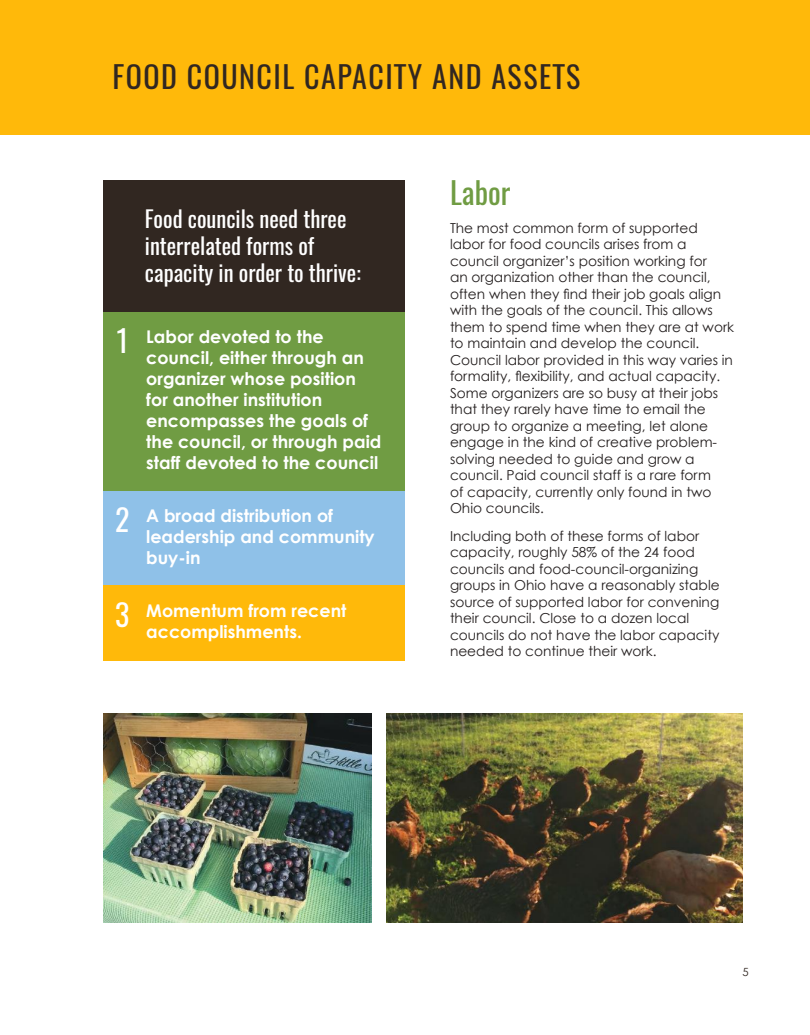
<style>
.page{position:relative;width:810px;height:1035px;background:#fff}
.page>*{position:absolute;margin:0;border:0;box-sizing:border-box;transform-origin:0 0}
.t1{font:30px "Oswald";letter-spacing:.05em;color:#312721}
.t2{font:30px "Oswald";color:#709c43}
.t3{font:30px "Oswald";color:#fff}
.t4{font:22.5px/27px "Oswald";color:#fff}
.t5{font:700 17.5px/21px "Century Gothic";color:#fff}
.t6{font:13.75px/16.5px "Century Gothic";color:#241f1f}
.t7{font:11.25px "Century Gothic";color:#312721}
</style>
<div class="page">
<div style="left:104px;top:490px;width:301px;height:95px;background:#8fc1e8"></div>
<div style="left:104px;top:311px;width:301px;height:179px;background:#709c43"></div>
<div style="left:104px;top:585px;width:301px;height:76px;background:#ffb90a"></div>
<div style="left:104px;top:180px;width:301px;height:131px;background:#312721"></div>
<div style="left:0;top:0;width:810px;height:135px;background:#ffb90a"></div>
<img style="left:386px;top:714px;width:356px;height:208px">
<img style="left:104px;top:714px;width:267px;height:208px">
<h1 class="t1" style="left:112px;top:53px;width:469px">FOOD COUNCIL CAPACITY AND ASSETS</h1>
<h1 class="t3" style="left:115px;top:318px;width:16px">1</h1>
<h1 class="t3" style="left:115px;top:496px;width:16px">2</h1>
<h1 class="t3" style="left:115px;top:591px;width:16px">3</h1>
<h2 class="t4" style="left:145px;top:204px;width:217px">Food councils need three interrelated forms of capacity in order to thrive:</h2>
<p class="t5" style="left:146px;top:325px;width:237px">Labor devoted to the council, either through an organizer whose position for another institution encompasses the goals of the council, or through paid staff devoted to the council</p>
<p class="t5" style="left:146px;top:504px;width:230px">A broad distribution of leadership and community buy-in</p>
<p class="t5" style="left:146px;top:600px;width:202px">Momentum from recent accomplishments.</p>
<h1 class="t2" style="left:450px;top:169px;width:62px">Labor</h1>
<p class="t6" style="left:450px;top:219px;width:286px">The most common form of supported labor for food councils arises from a council organizer’s position working for<br>an organization other than the council, often when they find their job goals align with the goals of the council. This allows them to spend time when they are at work to maintain and develop the council.<br>Council labor provided in this way varies in formality, flexibility, and actual capacity.<br>Some organizers are so busy at their jobs that they rarely have time to email the group to organize a meeting, let alone engage in the kind of creative problem&shy;solving needed to guide and grow a council. Paid council staff is a rare form<br>of capacity, currently only found in two Ohio councils.</p>
<p class="t6" style="left:450px;top:527px;width:271px">Including both of these forms of labor capacity, roughly 58% of the 24 food councils and food-council-organizing groups in Ohio have a reasonably stable source of supported labor for convening their council. Close to a dozen local councils do not have the labor capacity needed to continue their work.</p>
<p class="t7" style="left:742px;top:965px;width:8px">5</p>
</div>
